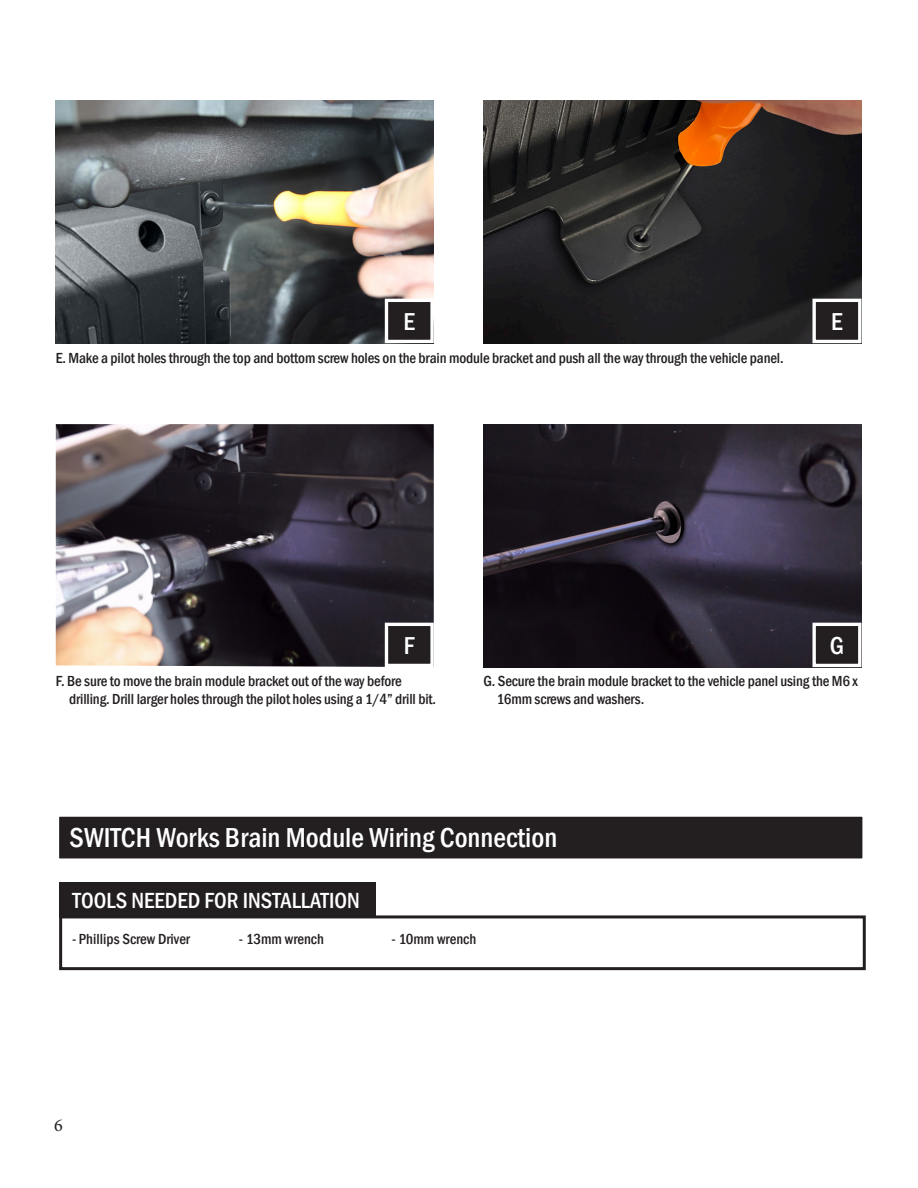
<style>
.page{position:relative;width:918px;height:1188px;background:#fff}
.page>*{position:absolute;margin:0;border:0;box-sizing:border-box;transform-origin:0 0}
.t1{font:500 condensed 28.2px "Franklin Gothic";color:#fff}
.t2{font:500 condensed 25.2px "Franklin Gothic";color:#fff}
.t3{font:500 condensed 22.5px "Franklin Gothic";color:#fff}
.t4{font:18px "Minion Pro";color:#231f20}
.t5{font:500 condensed 15px/18px "Franklin Gothic";letter-spacing:-.01em;color:#231f20}
</style>
<div class="page">
<div style="left:59px;top:816px;width:804px;height:43px;background:#231f20"></div>
<div style="left:59px;top:882px;width:317px;height:35px;background:#231f20"></div>
<div style="left:59px;top:915px;width:807px;height:55px;border:3px solid #231f20"></div>
<img style="left:56px;top:100px;width:378px;height:243px">
<svg style="left:383px;top:297px;width:51px;height:47px"></svg>
<img style="left:483px;top:100px;width:378px;height:243px">
<img style="left:56px;top:424px;width:378px;height:243px">
<svg style="left:811px;top:297px;width:51px;height:47px"></svg>
<img style="left:483px;top:424px;width:378px;height:243px">
<svg style="left:383px;top:621px;width:51px;height:46px"></svg>
<svg style="left:811px;top:621px;width:51px;height:47px"></svg>
<p class="t2" style="left:404px;top:305px;width:13px">E</p>
<p class="t2" style="left:831px;top:305px;width:13px">E</p>
<p class="t5" style="left:56px;top:349px;width:729px">E. Make a pilot holes through the top and bottom screw holes on the brain module bracket and push all the way through the vehicle panel.</p>
<p class="t2" style="left:404px;top:629px;width:12px">F</p>
<p class="t2" style="left:830px;top:629px;width:16px">G</p>
<p class="t5" style="left:497px;top:672px;width:363px;text-indent:-14px">G. Secure the brain module bracket to the vehicle panel using the M6 x<br>16mm screws and washers.</p>
<p class="t5" style="left:69px;top:672px;width:368px;text-indent:-14px">F. Be sure to move the brain module bracket out of the way before drilling. Drill larger holes through the pilot holes using a 1/4” drill bit.</p>
<p class="t1" style="left:70px;top:820px;width:489px">SWITCH Works Brain Module Wiring Connection</p>
<p class="t3" style="left:73px;top:885px;width:289px">TOOLS NEEDED FOR INSTALLATION</p>
<p class="t5" style="left:72px;top:929px;width:119px">- Phillips Screw Driver</p>
<p class="t5" style="left:239px;top:929px;width:87px">- 13mm wrench</p>
<p class="t5" style="left:392px;top:929px;width:86px">- 10mm wrench</p>
<p class="t4" style="left:54px;top:1113px;width:10px">6</p>
</div>
